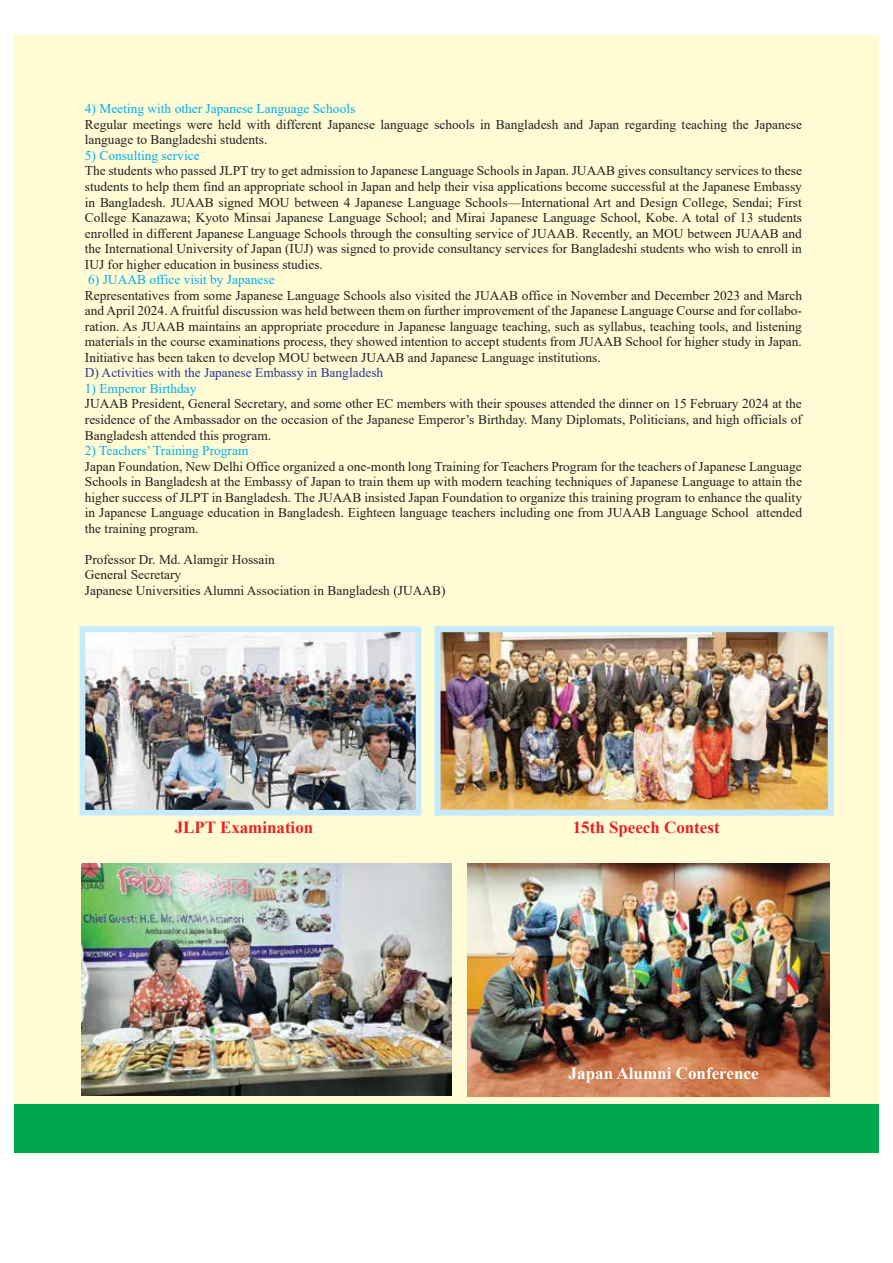
<style>
.page{position:relative;width:893px;height:1263px;background:#fff}
.page>*{position:absolute;margin:0;border:0;box-sizing:border-box;transform-origin:0 0}
.t1{font:700 17.1px "Times New Roman";color:#fff}
.t2{font:700 16.95px "Times New Roman";color:#ed1d24}
.t3{font:13.35px/15.6px "Times New Roman";color:#231f20;text-align:justify}
.t4{font:13.35px "Times New Roman";color:#00aeef}
.t5{font:13.35px "Times New Roman";color:#293896}
</style>
<div class="page">
<div style="left:14px;top:35px;width:864px;height:1118px;background:#fffcd5"></div>
<div style="left:14px;top:1104px;width:864px;height:49px;background:#00a550"></div>
<img style="left:468px;top:863px;width:361px;height:233px">
<img style="left:87px;top:633px;width:327px;height:175px">
<img style="left:441px;top:633px;width:386px;height:176px">
<div style="left:80px;top:626px;width:341px;height:189px;border:6px solid #c7eafb"></div>
<div style="left:434px;top:626px;width:400px;height:190px;border:6px solid #c7eafb"></div>
<img style="left:82px;top:863px;width:370px;height:233px">
<p class="t4" style="left:85px;top:99px;width:272px">4) Meeting with other Japanese Language Schools</p>
<p class="t3" style="left:85px;top:116px;width:719px">Regular meetings were held with different Japanese language schools in Bangladesh and Japan regarding teaching the Japanese language to Bangladeshi students.</p>
<p class="t4" style="left:85px;top:146px;width:116px">5) Consulting service</p>
<p class="t3" style="left:85px;top:163px;width:719px">The students who passed JLPT try to get admission to Japanese Language Schools in Japan. JUAAB gives consultancy services to these students to help them find an appropriate school in Japan and help their visa applications become successful at the Japanese Embassy in Bangladesh. JUAAB signed MOU between 4 Japanese Language Schools—International Art and Design College, Sendai; First College Kanazawa; Kyoto Minsai Japanese Language School; and Mirai Japanese Language School, Kobe. A total of 13 students enrolled in different Japanese Language Schools through the consulting service of JUAAB. Recently, an MOU between JUAAB and the International University of Japan (IUJ) was signed to provide consultancy services for Bangladeshi students who wish to enroll in IUJ for higher education in business studies.</p>
<p class="t4" style="left:88px;top:270px;width:188px">6) JUAAB office visit by Japanese</p>
<p class="t3" style="left:85px;top:287px;width:719px">Representatives from some Japanese Language Schools also visited the JUAAB office in November and December 2023 and March and April 2024. A fruitful discussion was held between them on further improvement of the Japanese Language Course and for collabo&shy;ration. As JUAAB maintains an appropriate procedure in Japanese language teaching, such as syllabus, teaching tools, and listening materials in the course examinations process, they showed intention to accept students from JUAAB School for higher study in Japan.<br>Initiative has been taken to develop MOU between JUAAB and Japanese Language institutions.</p>
<p class="t5" style="left:85px;top:363px;width:300px">D) Activities with the Japanese Embassy in Bangladesh</p>
<p class="t4" style="left:85px;top:379px;width:113px">1) Emperor Birthday</p>
<p class="t3" style="left:85px;top:396px;width:718px">JUAAB President, General Secretary, and some other EC members with their spouses attended the dinner on 15 February 2024 at the residence of the Ambassador on the occasion of the Japanese Emperor’s Birthday. Many Diplomats, Politicians, and high officials of Bangladesh attended this program.</p>
<p class="t4" style="left:85px;top:441px;width:165px">2) Teachers’ Training Program</p>
<p class="t3" style="left:85px;top:458px;width:719px">Japan Foundation, New Delhi Office organized a one-month long Training for Teachers Program for the teachers of Japanese Language Schools in Bangladesh at the Embassy of Japan to train them up with modern teaching techniques of Japanese Language to attain the higher success of JLPT in Bangladesh. The JUAAB insisted Japan Foundation to organize this training program to enhance the quality in Japanese Language education in Bangladesh. Eighteen language teachers including one from JUAAB Language School attended the training program.</p>
<p class="t3" style="left:85px;top:551px;width:362px;text-align:left">Professor Dr. Md. Alamgir Hossain<br>General Secretary<br>Japanese Universities Alumni Association in Bangladesh (JUAAB)</p>
<p class="t2" style="left:175px;top:815px;width:140px">JLPT Examination</p>
<p class="t2" style="left:573px;top:815px;width:148px">15th Speech Contest</p>
<p class="t1" style="left:569px;top:1061px;width:192px">Japan Alumni Conference</p>
</div>
